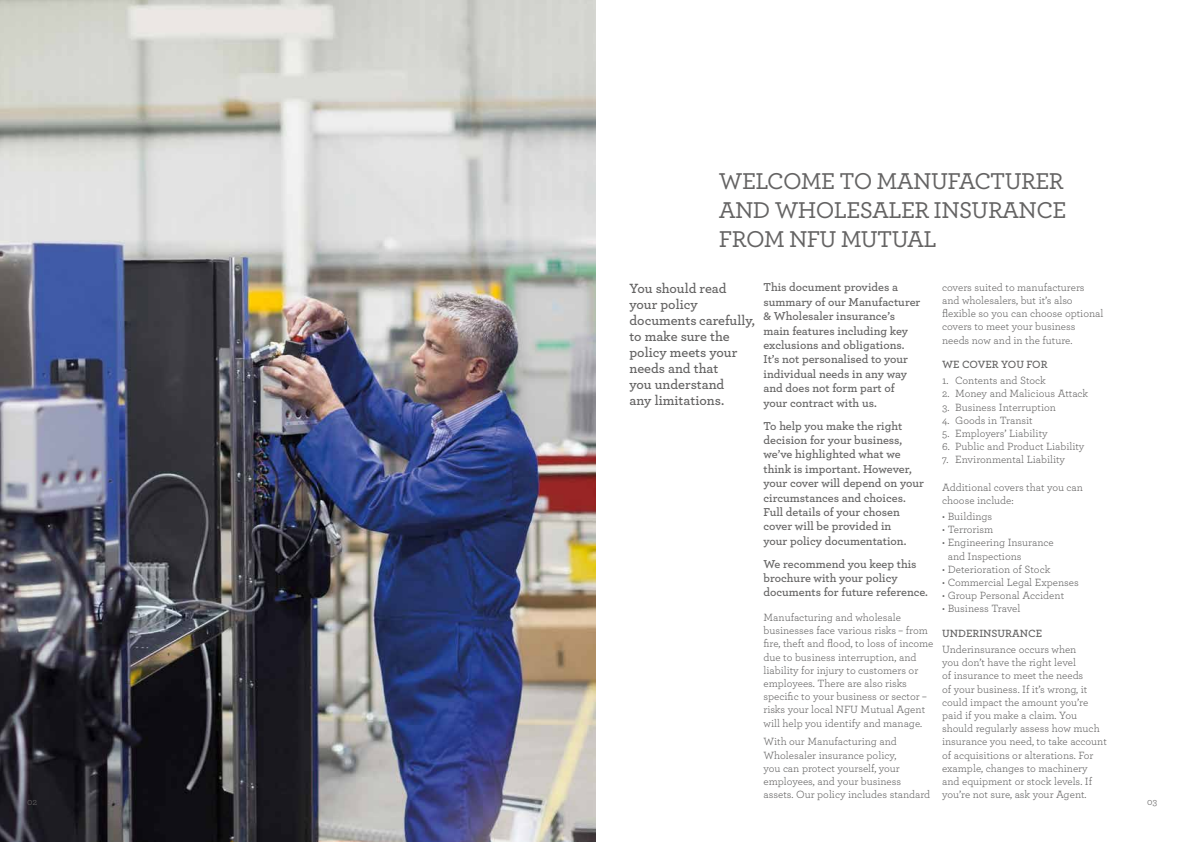
<style>
.page{position:relative;width:1191px;height:842px;background:#fff}
.page>*{position:absolute;margin:0;border:0;box-sizing:border-box;transform-origin:0 0}
.t1{font:500 24px/28.8px "Archer";letter-spacing:-.025em;color:#646363}
.t2{font:600 14px/16px "Archer";color:#646363}
.t3{font:600 12px/14.4px "Archer";color:#646363}
.t4{font:11px/13.2px "Archer";color:#646363}
.t5{font:600 11px "Archer";color:#646363}
.t6{font:10px "Archer";color:#646363}
</style>
<div class="page">
<img style="left:0;top:0;width:595px;height:842px">
<h1 class="t1" style="left:719px;top:165px;width:349px">WELCOME TO MANUFACTURER<br>AND WHOLESALER INSURANCE<br>FROM NFU MUTUAL</h1>
<p class="t3" style="left:763px;top:279px;width:158px">This document provides a summary of our Manufacturer &amp; Wholesaler insurance’s main features including key exclusions and obligations.<br>It’s not personalised to your individual needs in any way and does not form part of your contract with us.</p>
<p class="t3" style="left:763px;top:418px;width:162px">To help you make the right decision for your business, we’ve highlighted what we think is important. However, your cover will depend on your circumstances and choices.<br>Full details of your chosen cover will be provided in<br>your policy documentation.</p>
<p class="t3" style="left:763px;top:556px;width:166px">We recommend you keep this brochure with your policy documents for future reference.</p>
<p class="t4" style="left:763px;top:610px;width:171px">Manufacturing and wholesale businesses face various risks – from fire, theft and flood, to loss of income due to business interruption, and liability for injury to customers or employees. There are also risks specific to your business or sector – risks your local NFU Mutual Agent will help you identify and manage.</p>
<p class="t4" style="left:763px;top:735px;width:168px">With our Manufacturing and<br>Wholesaler insurance policy,<br>you can protect yourself, your employees, and your business assets. Our policy includes standard</p>
<p class="t2" style="left:629px;top:279px;width:127px">You should read your policy documents carefully, to make sure the policy meets your needs and that<br>you understand<br>any limitations.</p>
<p class="t4" style="left:942px;top:280px;width:163px">covers suited to manufacturers and wholesalers, but it’s also flexible so you can choose optional covers to meet your business needs now and in the future.</p>
<p class="t5" style="left:942px;top:356px;width:107px">WE COVER YOU FOR</p>
<p class="t4" style="left:942px;top:373px;width:105px">1. Contents and Stock</p>
<p class="t4" style="left:942px;top:386px;width:148px">2. Money and Malicious Attack</p>
<p class="t4" style="left:942px;top:400px;width:115px">3. Business Interruption</p>
<p class="t4" style="left:942px;top:413px;width:92px">4. Goods in Transit</p>
<p class="t4" style="left:942px;top:426px;width:107px">5. Employers’ Liability</p>
<p class="t4" style="left:942px;top:439px;width:144px">6. Public and Product Liability</p>
<p class="t4" style="left:942px;top:452px;width:124px">7. Environmental Liability</p>
<p class="t4" style="left:942px;top:480px;width:142px">Additional covers that you can choose include:</p>
<p class="t4" style="left:942px;top:509px;width:51px">• Buildings</p>
<p class="t4" style="left:942px;top:522px;width:53px">• Terrorism</p>
<p class="t4" style="left:947px;top:536px;width:108px;text-indent:-6px">• Engineering Insurance and Inspections</p>
<p class="t4" style="left:942px;top:562px;width:110px">• Deterioration of Stock</p>
<p class="t4" style="left:942px;top:575px;width:138px">• Commercial Legal Expenses</p>
<p class="t4" style="left:942px;top:588px;width:123px">• Group Personal Accident</p>
<p class="t4" style="left:942px;top:602px;width:80px">• Business Travel</p>
<p class="t5" style="left:942px;top:625px;width:102px">UNDERINSURANCE</p>
<p class="t4" style="left:942px;top:642px;width:166px">Underinsurance occurs when<br>you don’t have the right level<br>of insurance to meet the needs<br>of your business. If it’s wrong, it could impact the amount you’re paid if you make a claim. You should regularly assess how much insurance you need, to take account of acquisitions or alterations. For example, changes to machinery and equipment or stock levels. If you’re not sure, ask your Agent.</p>
<p class="t6" style="left:27px;top:795px;width:12px">02</p>
<p class="t6" style="left:1147px;top:795px;width:12px">03</p>
</div>
